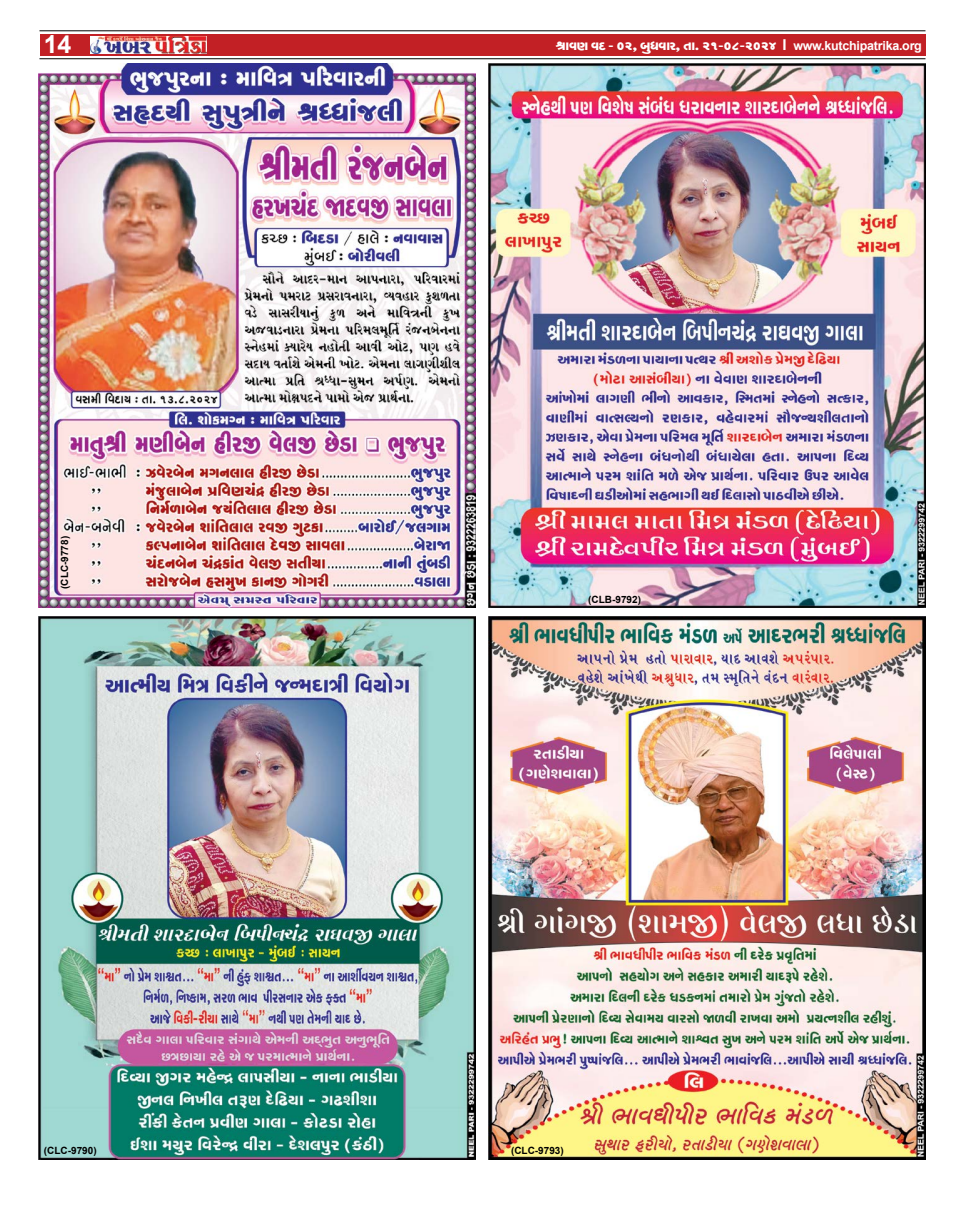
<style>
.page{position:relative;width:964px;height:1205px;background:#fff}
.page>*{position:absolute;margin:0;border:0;box-sizing:border-box;transform-origin:0 0}
.t1{font:700 25px "Arial";color:#fff}
.t2{font:15px "SHREE GUJ7";letter-spacing:-.02em;color:#fff}
.t3{font:700 10px "Arial";color:#000}
.s1{font-family:"Arial";font-weight:700}
.s2{font-family:"Arial";font-weight:700;font-size:12.5px}
</style>
<div class="page">
<div style="left:40px;top:34px;width:172px;height:21px;background:#c22025"></div>
<div style="left:212px;top:34px;width:714px;height:21px;background:#c22025"></div>
<hr style="left:39px;top:58px;width:886px;height:1px;background:#000">
<hr style="left:39px;top:30px;width:886px;height:1px;background:#000">
<img style="left:90px;top:36px;width:116px;height:17px">
<img style="left:39px;top:64px;width:437px;height:543px">
<img style="left:39px;top:616px;width:437px;height:543px">
<img style="left:488px;top:64px;width:437px;height:543px">
<img style="left:488px;top:616px;width:437px;height:543px">
<h1 class="t1" style="left:44px;top:27px;width:29px">14</h1>
<p class="t2" style="left:556px;top:38px;width:367px">îphZ hv$ - 02, by^hpf, sp. 21-08-2024 <span class="s1">I</span> <span class="s2">www.kutchipatrika.org</span></p>
<p class="t3" style="left:58px;top:589px;width:54px;rotate:-90deg">(CLC-9778)</p>
<p class="t3" style="left:44px;top:1143px;width:54px">(CLC-9790)</p>
<p class="t3" style="left:588px;top:592px;width:54px">(CLB-9792)</p>
<p class="t3" style="left:511px;top:1144px;width:54px">(CLC-9793)</p>
</div>
